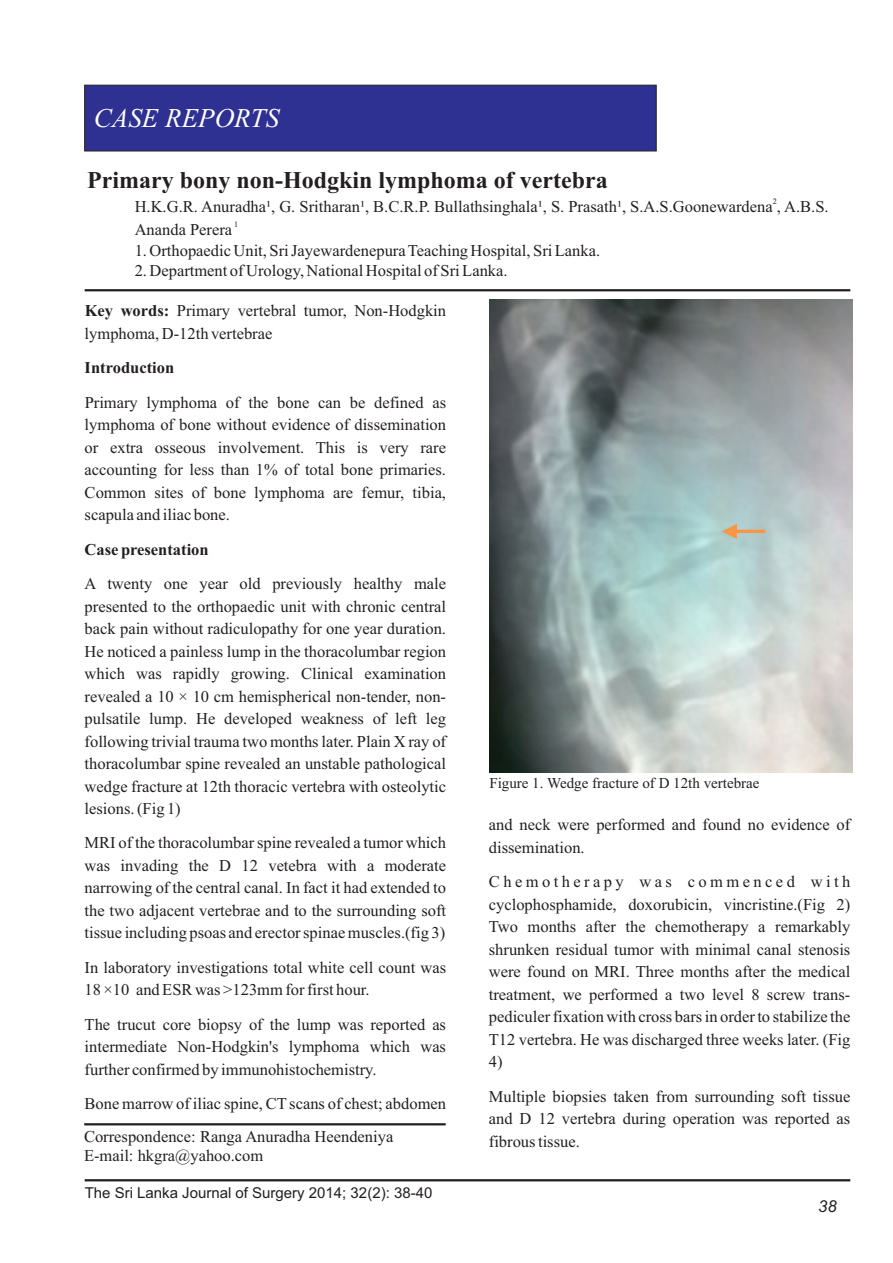
<style>
.page{position:relative;width:893px;height:1263px;background:#fff}
.page>*{position:absolute;margin:0;border:0;box-sizing:border-box;transform-origin:0 0}
.t1{font:italic 27px "Times New Roman";color:#fff}
.t2{font:700 24px "Times New Roman";color:#231f20}
.t3{font:16.5px/22.5px "Times New Roman";color:#231f20;text-align:justify}
.t4{font:700 16.5px "Times New Roman";color:#231f20}
.t5{font:italic 16.5px "Arial";color:#231f20}
.t6{font:15px "Arial";color:#231f20}
.t7{font:15px "Times New Roman";color:#231f20}
.t8{font:8.25px "Times New Roman";color:#231f20}
.s1{font-weight:700}
</style>
<div class="page">
<div style="left:84px;top:84px;width:573px;height:68px;background:#2e3092"></div>
<hr style="left:85px;top:289px;width:765px;height:2px;background:#231f20">
<hr style="left:85px;top:1179px;width:765px;height:2px;background:#231f20">
<hr style="left:84px;top:1123px;width:362px;height:2px;background:#231f20">
<img style="left:490px;top:299px;width:363px;height:474px">
<svg style="left:722px;top:524px;width:43px;height:14px"></svg>
<h1 class="t1" style="left:94px;top:108px;width:187px">CASE REPORTS</h1>
<h2 class="t2" style="left:87px;top:171px;width:522px">Primary bony non-Hodgkin lymphoma of vertebra</h2>
<p class="t8" style="left:773px;top:198px;width:6px">2</p>
<p class="t3" style="left:135px;top:197px;width:695px">H.K.G.R. Anuradha¹, G. Sritharan¹, B.C.R.P. Bullathsinghala¹, S. Prasath¹, S.A.S.Goonewardena , A.B.S.</p>
<p class="t8" style="left:234px;top:221px;width:6px">1</p>
<p class="t3" style="left:135px;top:220px;width:99px">Ananda Perera</p>
<p class="t3" style="left:135px;top:240px;width:467px">1. Orthopaedic Unit, Sri Jayewardenepura Teaching Hospital, Sri Lanka.</p>
<p class="t3" style="left:135px;top:261px;width:374px">2. Department of Urology, National Hospital of Sri Lanka.</p>
<p class="t3" style="left:85px;top:301px;width:363px"><span class="s1">Key words:</span> Primary vertebral tumor, Non-Hodgkin lymphoma, D-12th vertebrae</p>
<p class="t4" style="left:85px;top:362px;width:91px">Introduction</p>
<p class="t3" style="left:85px;top:392px;width:363px">Primary lymphoma of the bone can be defined as lymphoma of bone without evidence of dissemination or extra osseous involvement. This is very rare accounting for less than 1% of total bone primaries.<br>Common sites of bone lymphoma are femur, tibia, scapula and iliac bone.</p>
<p class="t4" style="left:85px;top:543px;width:126px">Case presentation</p>
<p class="t3" style="left:85px;top:574px;width:363px">A twenty one year old previously healthy male presented to the orthopaedic unit with chronic central back pain without radiculopathy for one year duration.<br>He noticed a painless lump in the thoracolumbar region which was rapidly growing. Clinical examination revealed a 10 × 10 cm hemispherical non-tender, non&shy;pulsatile lump. He developed weakness of left leg following trivial trauma two months later. Plain X ray of thoracolumbar spine revealed an unstable pathological wedge fracture at 12th thoracic vertebra with osteolytic lesions. (Fig 1)</p>
<p class="t3" style="left:85px;top:833px;width:363px">MRI of the thoracolumbar spine revealed a tumor which was invading the D 12 vetebra with a moderate narrowing of the central canal. In fact it had extended to the two adjacent vertebrae and to the surrounding soft tissue including psoas and erector spinae muscles.(fig 3)</p>
<p class="t3" style="left:85px;top:958px;width:363px">In laboratory investigations total white cell count was<br>18 ×10 and ESR was &gt;123mm for first hour.</p>
<p class="t3" style="left:85px;top:1015px;width:363px">The trucut core biopsy of the lump was reported as intermediate Non-Hodgkin's lymphoma which was further confirmed by immunohistochemistry.</p>
<p class="t3" style="left:85px;top:1094px;width:363px">Bone marrow of iliac spine, CTscans of chest; abdomen</p>
<p class="t7" style="left:489px;top:778px;width:272px">Figure 1. Wedge fracture of D 12th vertebrae</p>
<p class="t3" style="left:489px;top:815px;width:363px">and neck were performed and found no evidence of dissemination.</p>
<p class="t3" style="left:489px;top:872px;width:363px">Chemotherapy was commenced with cyclophosphamide, doxorubicin, vincristine.(Fig 2)<br>Two months after the chemotherapy a remarkably shrunken residual tumor with minimal canal stenosis were found on MRI. Three months after the medical treatment, we performed a two level 8 screw trans&shy;pediculer fixation with cross bars in order to stabilize the T12 vertebra. He was discharged three weeks later. (Fig 4)</p>
<p class="t3" style="left:489px;top:1086px;width:363px">Multiple biopsies taken from surrounding soft tissue and D 12 vertebra during operation was reported as fibrous tissue.</p>
<p class="t3" style="left:84px;top:1129px;width:311px;line-height:18.3px">Correspondence: Ranga Anuradha Heendeniya<br>E-mail: hkgra@yahoo.com</p>
<p class="t6" style="left:85px;top:1187px;width:349px">The Sri Lanka Journal of Surgery 2014; 32(2): 38-40</p>
<p class="t5" style="left:818px;top:1200px;width:20px">38</p>
</div>
